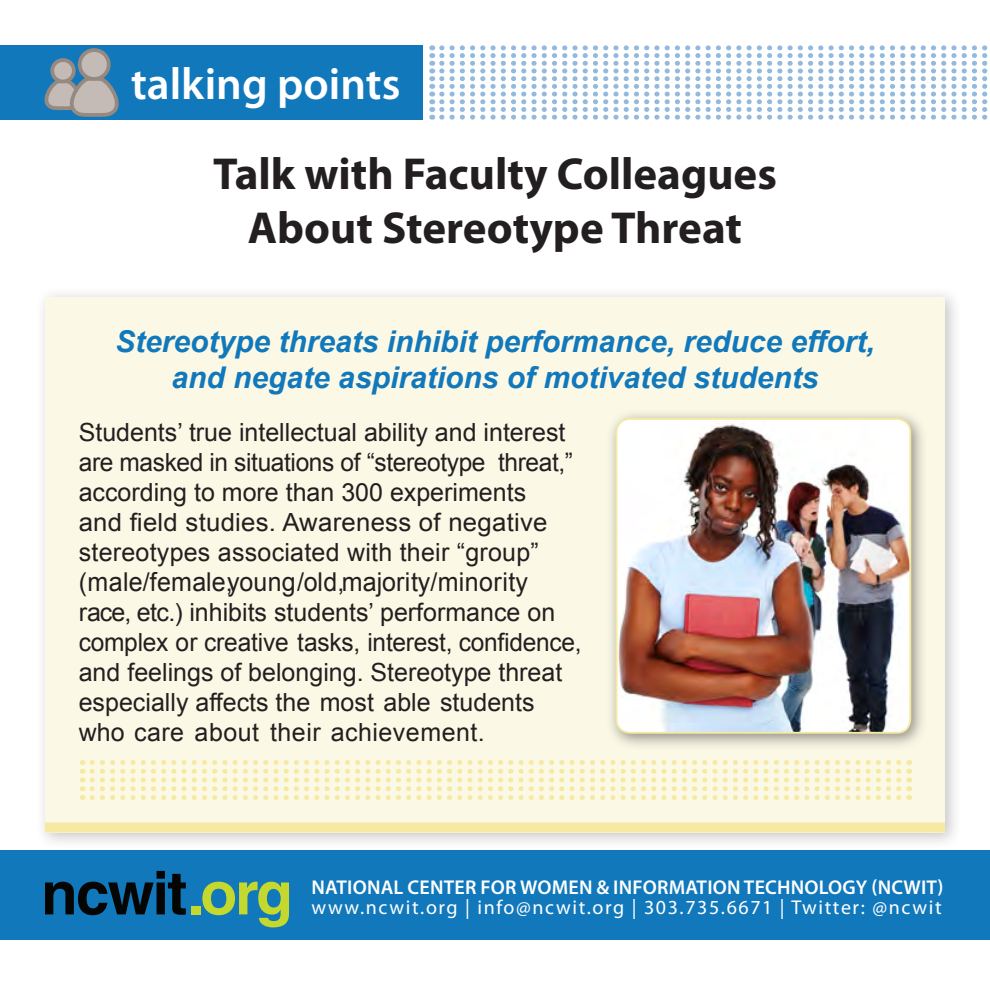
<style>
.page{position:relative;width:990px;height:990px;background:#fff}
.page>*{position:absolute;margin:0;border:0;box-sizing:border-box;transform-origin:0 0}
.t1{font:700 45px "Myriad Pro";color:#231f20}
.t2{font:600 45px "Myriad Pro";color:#fff}
.Body_Text{font:italic 700 30px "Arial";color:#1178bb}
.Body_Text-2{font:26px "Arial";color:#231f20;scale:.96 1}
.Body_Text-3{font:25px/30px "Arial";color:#231f20}
.Body_Text-4{font:25px "Arial";letter-spacing:.02em;color:#231f20}
.t3{font:20px "Myriad Pro";letter-spacing:.08em;color:#fff}
.t4{font:600 20px "Myriad Pro";letter-spacing:.01em;color:#fff}
</style>
<div class="page">
<div style="left:0;top:850px;width:990px;height:90px;background:#1178bb"></div>
<svg style="left:432px;top:45px;width:1px;height:75px"></svg>
<svg style="left:442px;top:45px;width:546px;height:75px"></svg>
<svg style="left:45px;top:871px;width:141px;height:44px"></svg>
<div style="left:191px;top:906px;width:9px;height:8px;background:#c4d82d"></div>
<svg style="left:202px;top:882px;width:87px;height:45px"></svg>
<div style="left:0;top:45px;width:423px;height:75px;background:#1178bb"></div>
<div style="left:52px;top:60px;width:22px;height:21px;background:#c4bbb6;border-radius:50%"></div>
<div style="left:50px;top:58px;width:26px;height:25px;border:4px solid #968980;border-radius:50%"></div>
<svg style="left:44px;top:73px;width:75px;height:44px"></svg>
<div style="left:80px;top:50px;width:29px;height:29px;background:#c4bbb6;border-radius:50%"></div>
<div style="left:78px;top:48px;width:33px;height:33px;border:4px solid #968980;border-radius:50%"></div>
<div style="left:35px;top:286px;width:928px;height:564px;background:#231f20;opacity:.25"></div>
<div style="left:45px;top:297px;width:900px;height:535px;background:#fbf9e6"></div>
<div style="left:45px;top:822px;width:900px;height:10px;background:#f6e9a2"></div>
<div style="left:605px;top:408px;width:324px;height:343px;background:#231f20;opacity:.5"></div>
<img style="left:617px;top:419px;width:293px;height:314px">
<div style="left:616px;top:418px;width:295px;height:316px;border:2px solid #f6e9a2;border-radius:13px"></div>
<svg style="left:82px;top:760px;width:1px;height:40px"></svg>
<svg style="left:92px;top:760px;width:818px;height:40px"></svg>
<p class="t2" style="left:131px;top:56px;width:271px">talking points</p>
<p class="t1" style="left:213px;top:145px;width:565px">Talk with Faculty Colleagues</p>
<p class="t1" style="left:248px;top:199px;width:496px">About Stereotype Threat</p>
<p class="Body_Text" style="left:115px;top:322px;width:761px">Stereotype threats inhibit performance, reduce effort,</p>
<p class="Body_Text" style="left:172px;top:358px;width:648px">and negate aspirations of motivated students</p>
<p class="Body_Text-3" style="left:79px;top:417px;width:488px">Students’ true intellectual ability and interest</p>
<p class="Body_Text-3" style="left:79px;top:447px;width:496px">are masked in situations of “stereotype threat,”</p>
<p class="Body_Text-3" style="left:79px;top:477px;width:470px">according to more than 300 experiments and field studies. Awareness of negative stereotypes associated with their “group”</p>
<p class="Body_Text-2" style="left:79px;top:565px;width:469px">(male/female, young/old, majority/minority</p>
<p class="Body_Text-3" style="left:79px;top:597px;width:478px">race, etc.) inhibits students’ performance on</p>
<p class="Body_Text-3" style="left:79px;top:627px;width:505px">complex or creative tasks, interest, confidence,</p>
<p class="Body_Text-3" style="left:79px;top:657px;width:485px">and feelings of belonging. Stereotype threat</p>
<p class="Body_Text-3" style="left:79px;top:687px;width:457px">especially affects the most able students</p>
<p class="Body_Text-4" style="left:79px;top:716px;width:408px">who care about their achievement.</p>
<p class="t4" style="left:312px;top:874px;width:633px">NATIONAL CENTER FOR WOMEN &amp; INFORMATION TECHNOLOGY (NCWIT)</p>
<p class="t3" style="left:312px;top:895px;width:632px">www.ncwit.org | info@ncwit.org | 303.735.6671 | Twitter: @ncwit</p>
</div>
